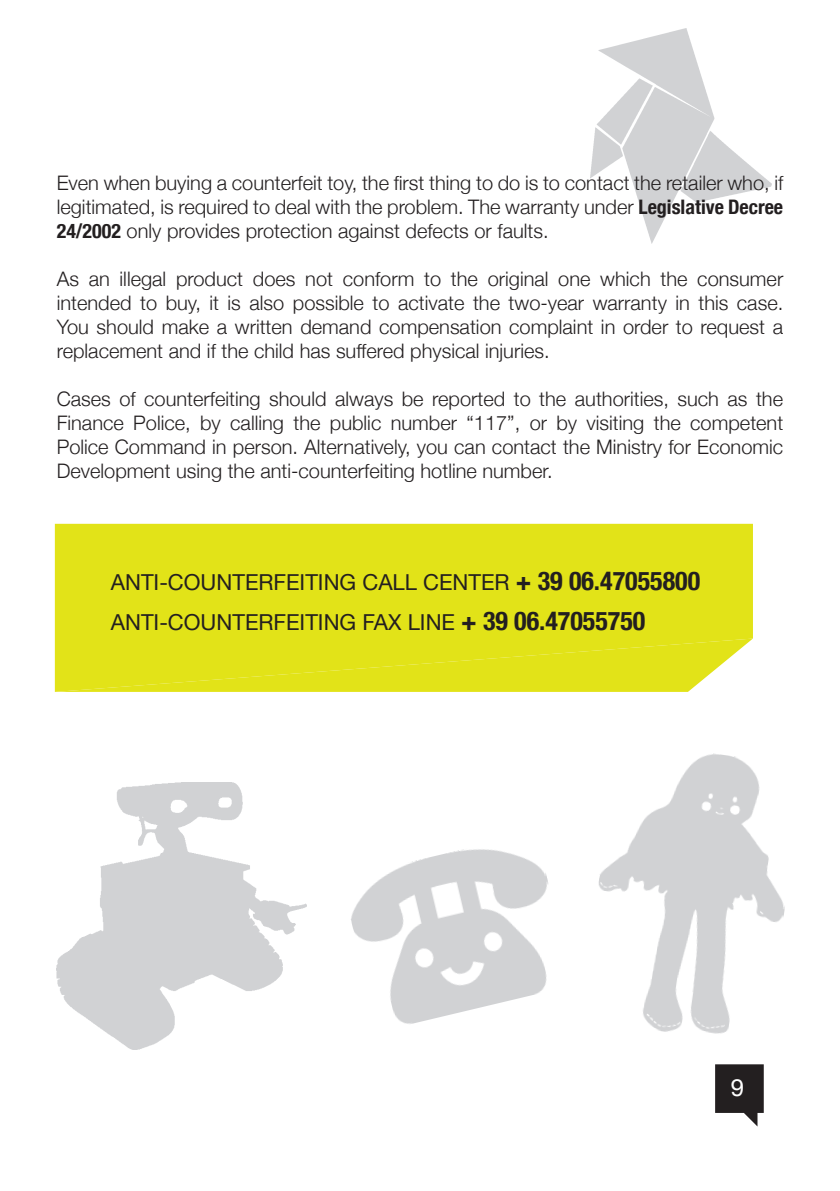
<style>
.page{position:relative;width:840px;height:1191px;background:#fff}
.page>*{position:absolute;margin:0;border:0;box-sizing:border-box;transform-origin:0 0}
.t1{font:24px "Helvetica Neue";color:#fff}
.t2{font:22px/40px "Helvetica Neue";color:#231f20}
.t3{font:300 20px/24px "Helvetica Neue";color:#231f20;text-align:justify}
.s1{font-weight:700;font-stretch:condensed}
.s2{font-weight:700;font-stretch:condensed;font-size:26px}
</style>
<div class="page">
<img style="left:590px;top:28px;width:181px;height:216px">
<img style="left:351px;top:849px;width:197px;height:175px">
<img style="left:598px;top:753px;width:187px;height:281px">
<img style="left:57px;top:782px;width:249px;height:267px">
<div style="left:55px;top:524px;width:697px;height:114px;background:#e2e318"></div>
<svg style="left:55px;top:638px;width:697px;height:54px;background:#e3e423"></svg>
<svg style="left:715px;top:1064px;width:48px;height:62px"></svg>
<p class="t3" style="left:57px;top:171px;width:727px">Even when buying a counterfeit toy, the first thing to do is to contact the retailer who, if legitimated, is required to deal with the problem. The warranty under <span class="s1">Legislative Decree 24/2002</span> only provides protection against defects or faults.</p>
<p class="t3" style="left:57px;top:267px;width:727px">As an illegal product does not conform to the original one which the consumer intended to buy, it is also possible to activate the two-year warranty in this case.<br>You should make a written demand compensation complaint in order to request a replacement and if the child has suffered physical injuries.</p>
<p class="t3" style="left:57px;top:387px;width:727px">Cases of counterfeiting should always be reported to the authorities, such as the Finance Police, by calling the public number “117”, or by visiting the competent Police Command in person. Alternatively, you can contact the Ministry for Economic Development using the anti-counterfeiting hotline number.</p>
<p class="t2" style="left:111px;top:562px;width:590px">ANTI-COUNTERFEITING CALL CENTER <span class="s2">+ 39 06.47055800<br></span>ANTI-COUNTERFEITING FAX LINE <span class="s2">+ 39 06.47055750</span></p>
<p class="t1" style="left:730px;top:1073px;width:15px">9</p>
</div>
